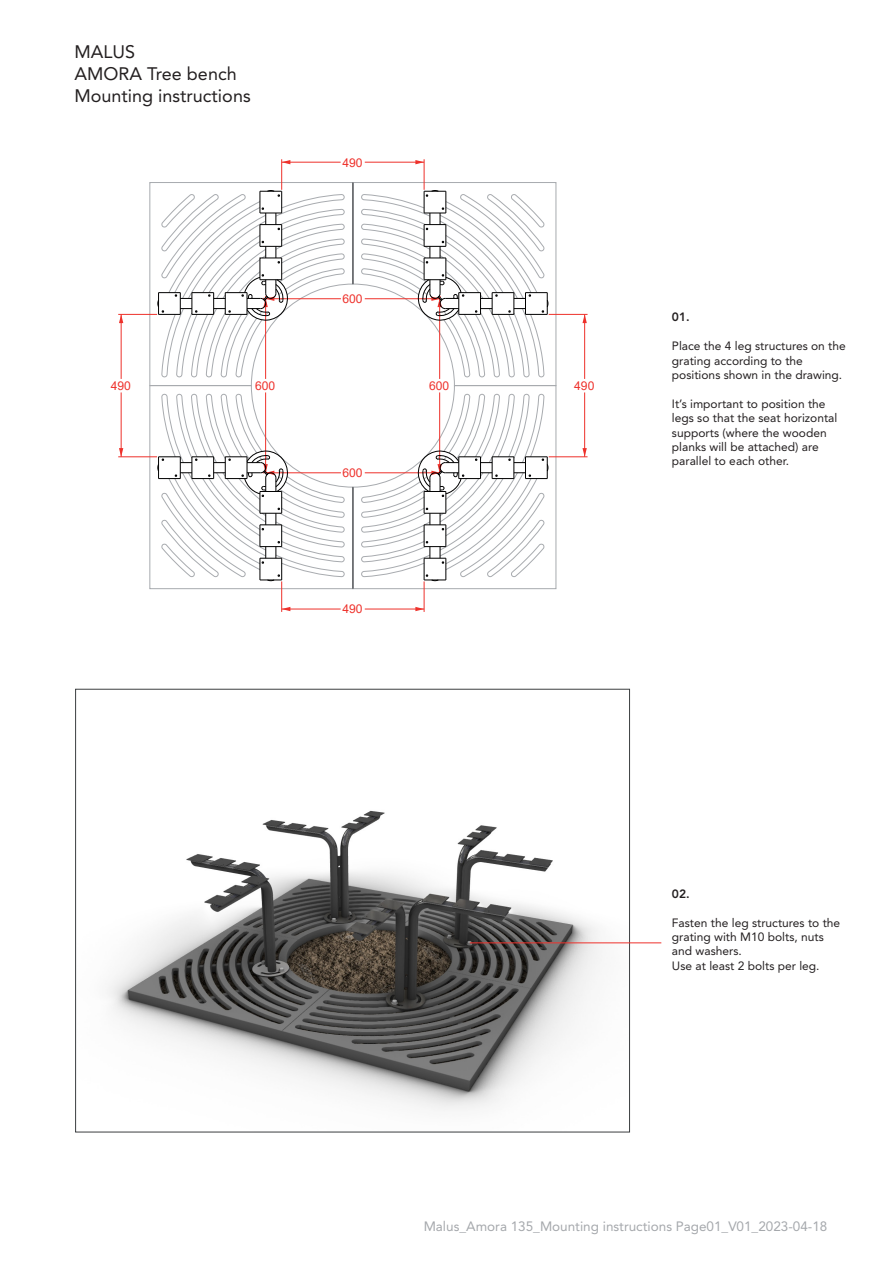
<style>
.page{position:relative;width:893px;height:1263px;background:#fff}
.page>*{position:absolute;margin:0;border:0;box-sizing:border-box;transform-origin:0 0}
.t1{font:18px/21.6px "Avenir LT Std";color:#231f20}
.t2{font:13.5px "Avenir LT Std";color:#a5a8ac}
.t3{font:12.15px "Arial";color:#ee312b}
.t4{font:12px/14.4px "Avenir LT Std";color:#231f20}
.t5{font:800 12px "Avenir LT Std";color:#231f20}
</style>
<div class="page">
<img style="left:107px;top:810px;width:521px;height:301px">
<hr style="left:470px;top:942px;width:191px;height:1px;background:#ee312b">
<svg style="left:582px;top:315px;width:5px;height:8px"></svg>
<svg style="left:582px;top:448px;width:5px;height:8px"></svg>
<svg style="left:415px;top:160px;width:9px;height:4px"></svg>
<svg style="left:282px;top:160px;width:8px;height:4px"></svg>
<svg style="left:415px;top:607px;width:9px;height:4px"></svg>
<svg style="left:282px;top:607px;width:8px;height:4px"></svg>
<svg style="left:119px;top:315px;width:4px;height:8px"></svg>
<svg style="left:119px;top:448px;width:4px;height:8px"></svg>
<hr style="left:549px;top:314px;width:39px;height:1px;background:#ee312b">
<hr style="left:549px;top:456px;width:39px;height:1px;background:#ee312b">
<hr style="left:584px;top:314px;width:1px;height:65px;background:#ee312b">
<hr style="left:584px;top:392px;width:1px;height:65px;background:#ee312b">
<hr style="left:424px;top:159px;width:1px;height:31px;background:#ee312b">
<hr style="left:281px;top:159px;width:1px;height:31px;background:#ee312b">
<hr style="left:365px;top:162px;width:59px;height:1px;background:#ee312b">
<hr style="left:282px;top:162px;width:59px;height:1px;background:#ee312b">
<hr style="left:424px;top:581px;width:1px;height:31px;background:#ee312b">
<hr style="left:281px;top:581px;width:1px;height:31px;background:#ee312b">
<hr style="left:365px;top:609px;width:59px;height:1px;background:#ee312b">
<hr style="left:282px;top:609px;width:59px;height:1px;background:#ee312b">
<hr style="left:118px;top:314px;width:39px;height:1px;background:#ee312b">
<hr style="left:118px;top:456px;width:39px;height:1px;background:#ee312b">
<hr style="left:121px;top:314px;width:1px;height:65px;background:#ee312b">
<hr style="left:121px;top:392px;width:1px;height:65px;background:#ee312b">
<svg style="left:149px;top:181px;width:408px;height:409px"></svg>
<h1 class="t1" style="left:75px;top:42px;width:178px">MALUS<br>AMORA Tree bench<br>Mounting instructions</h1>
<p class="t3" style="left:342px;top:154px;width:22px">490</p>
<p class="t3" style="left:342px;top:290px;width:22px">600</p>
<p class="t3" style="left:111px;top:377px;width:22px">490</p>
<p class="t3" style="left:255px;top:377px;width:22px">600</p>
<p class="t3" style="left:574px;top:377px;width:22px">490</p>
<p class="t3" style="left:429px;top:377px;width:22px">600</p>
<p class="t3" style="left:342px;top:464px;width:22px">600</p>
<p class="t3" style="left:342px;top:601px;width:22px">490</p>
<p class="t5" style="left:672px;top:310px;width:19px">01.</p>
<p class="t4" style="left:672px;top:339px;width:175px">Place the 4 leg structures on the grating according to the positions shown in the drawing.</p>
<p class="t4" style="left:672px;top:396px;width:167px">It’s important to position the legs so that the seat horizontal supports (where the wooden planks will be attached) are parallel to each other.</p>
<p class="t5" style="left:672px;top:886px;width:19px">02.</p>
<p class="t4" style="left:672px;top:915px;width:170px">Fasten the leg structures to the grating with M10 bolts, nuts and washers.<br>Use at least 2 bolts per leg.</p>
<p class="t2" style="left:424px;top:1218px;width:405px">Malus_Amora 135_Mounting instructions Page01_V01_2023-04-18</p>
</div>
